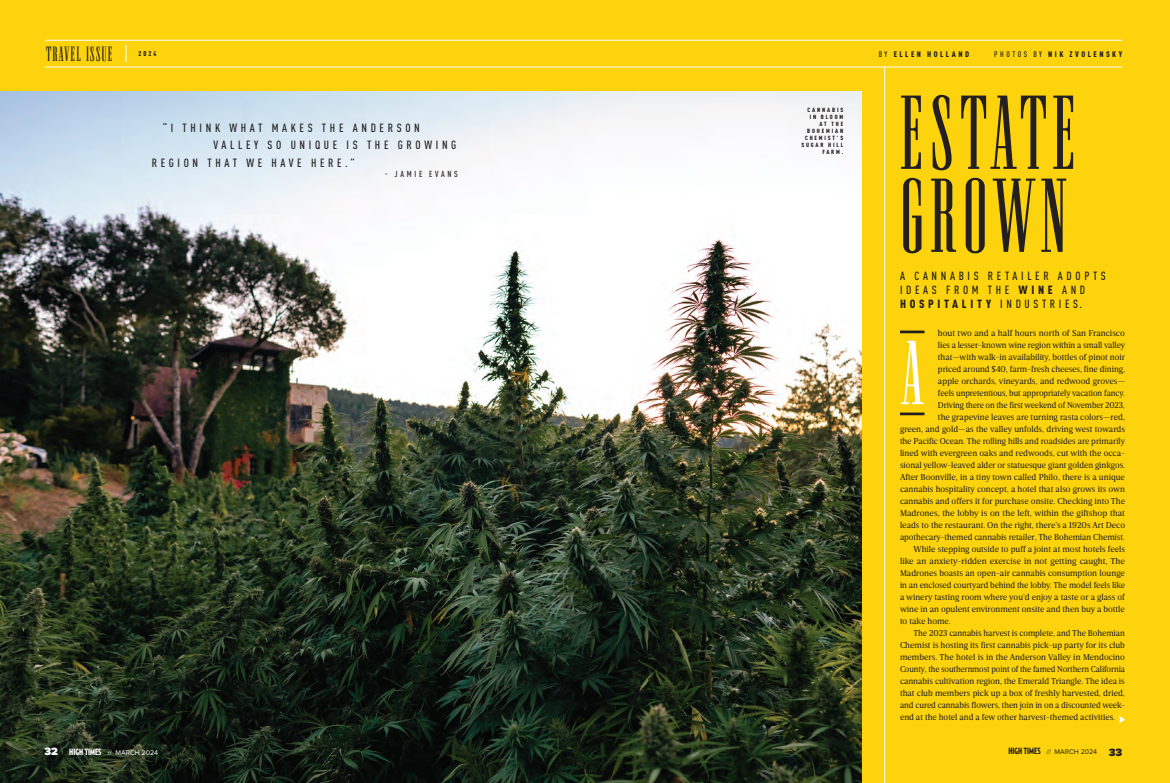
<style>
.page{position:relative;width:1170px;height:783px;background:#fcd30c}
.page>*{position:absolute;margin:0;border:0;box-sizing:border-box;transform-origin:0 0}
.t1{font:107px/83px "Newston Normal";letter-spacing:.05em;color:#231f20}
.t2{font:92.4px "Newston Normal";color:#fff}
.t3{font:21px "Newston Normal";letter-spacing:.04em;color:#231f20}
.t4{font:500 condensed 11.8px "DIN Pro";letter-spacing:.31em;color:#231f20}
.t5{font:500 condensed 11.7px/14.1px "DIN Pro";letter-spacing:.31em;color:#231f20}
.t6{font:8.8px "Breve News";color:#231f20}
.t7{font:8.8px "Breve News";color:#231f20;scale:.96 1}
.t8{font:500 condensed 8.7px "DIN Pro";letter-spacing:.31em;color:#231f20}
.t9{font:900 condensed 8px "DIN Pro";letter-spacing:.31em;color:#231f20}
.t10{font:7px "Proxima Nova";color:#231f20}
.t11{font:7px "Proxima Nova";color:#fff}
.t12{font:900 condensed 7px "DIN Pro";color:#231f20}
.t13{font:900 condensed 6px/7px "DIN Pro";letter-spacing:.31em;color:#231f20;text-align:right}
.s1{font-weight:900;font-size:11px}
.s2{font-family:"Relay Comp";font-weight:900;font-size:9px}
.s3{font-weight:500}
.s4{font-weight:900}
</style>
<div class="page">
<img style="left:0;top:91px;width:861px;height:692px">
<svg style="left:1119px;top:716px;width:6px;height:7px"></svg>
<hr style="left:45px;top:67px;width:1077px;height:1px;background:#fff">
<hr style="left:45px;top:40px;width:1077px;height:1px;background:#fff">
<hr style="left:884px;top:67px;width:1px;height:716px;background:#fff">
<svg style="left:126px;top:45px;width:1px;height:17px"></svg>
<hr style="left:900px;top:413px;width:24px;height:2px;background:#231f20">
<hr style="left:900px;top:331px;width:24px;height:2px;background:#231f20">
<h3 class="t3" style="left:46px;top:43px;width:68px">TRAVEL ISSUE</h3>
<p class="t12" style="left:139px;top:48px;width:19px">2024</p>
<h3 class="t4" style="left:163px;top:119px;width:259px">“I THINK WHAT MAKES THE ANDERSON</h3>
<h3 class="t4" style="left:214px;top:137px;width:244px">VALLEY SO UNIQUE IS THE GROWING</h3>
<h3 class="t4" style="left:152px;top:154px;width:205px">REGION THAT WE HAVE HERE.”</h3>
<p class="t8" style="left:385px;top:168px;width:74px">- JAMIE EVANS</p>
<p class="t11" style="left:44px;top:747px;width:115px"><span class="s1">32</span> <span class="s2">HIGH TIMES</span> // MARCH 2024</p>
<p class="t13" style="left:801px;top:106px;width:43px">CANNABIS<br>IN BLOOM<br>AT THE<br>BOHEMIAN<br>CHEMIST'S<br>SUGAR HILL<br>FARM.</p>
<p class="t9" style="left:879px;top:48px;width:92px"><span class="s3">BY</span> ELLEN HOLLAND</p>
<p class="t9" style="left:994px;top:48px;width:129px"><span class="s3">PHOTOS BY</span> NIK ZVOLENSKY</p>
<h1 class="t1" style="left:900px;top:91px;width:178px">ESTATE<br>GROWN</h1>
<h3 class="t5" style="left:900px;top:268px;width:207px">A CANNABIS RETAILER ADOPTS<br>IDEAS FROM THE <span class="s4">WINE</span> AND<br><span class="s4">HOSPITALITY</span> INDUSTRIES.</h3>
<p class="t6" style="left:938px;top:328px;width:188px">bout two and a half hours north of San Francisco</p>
<p class="t6" style="left:938px;top:340px;width:189px">lies a lesser-known wine region within a small valley</p>
<p class="t6" style="left:938px;top:352px;width:189px">that—with walk-in availability, bottles of pinot noir</p>
<p class="t6" style="left:938px;top:364px;width:189px">priced around $40, farm-fresh cheeses, fine dining,</p>
<p class="t6" style="left:938px;top:376px;width:189px">apple orchards, vineyards, and redwood groves—</p>
<p class="t7" style="left:938px;top:388px;width:196px">feels unpretentious, but appropriately vacation fancy.</p>
<p class="t7" style="left:938px;top:400px;width:196px">Driving there on the first weekend of November 2023,</p>
<p class="t6" style="left:938px;top:412px;width:189px">the grapevine leaves are turning rasta colors—red,</p>
<p class="t6" style="left:900px;top:424px;width:226px">green, and gold—as the valley unfolds, driving west towards</p>
<p class="t6" style="left:900px;top:436px;width:227px">the Pacific Ocean. The rolling hills and roadsides are primarily</p>
<p class="t6" style="left:900px;top:448px;width:226px">lined with evergreen oaks and redwoods, cut with the occa-</p>
<p class="t6" style="left:900px;top:460px;width:227px">sional yellow-leaved alder or statuesque giant golden ginkgos.</p>
<p class="t6" style="left:900px;top:472px;width:227px">After Boonville, in a tiny town called Philo, there is a unique</p>
<p class="t6" style="left:900px;top:484px;width:227px">cannabis hospitality concept, a hotel that also grows its own</p>
<p class="t6" style="left:900px;top:496px;width:227px">cannabis and offers it for purchase onsite. Checking into The</p>
<p class="t6" style="left:900px;top:508px;width:227px">Madrones, the lobby is on the left, within the giftshop that</p>
<p class="t6" style="left:900px;top:520px;width:227px">leads to the restaurant. On the right, there’s a 1920s Art Deco</p>
<p class="t6" style="left:900px;top:532px;width:226px">apothecary-themed cannabis retailer, The Bohemian Chemist.</p>
<p class="t6" style="left:914px;top:544px;width:213px">While stepping outside to puff a joint at most hotels feels</p>
<p class="t6" style="left:900px;top:556px;width:226px">like an anxiety-ridden exercise in not getting caught, The</p>
<p class="t6" style="left:900px;top:568px;width:227px">Madrones boasts an open-air cannabis consumption lounge</p>
<p class="t6" style="left:900px;top:580px;width:227px">in an enclosed courtyard behind the lobby. The model feels like</p>
<p class="t6" style="left:900px;top:592px;width:227px">a winery tasting room where you’d enjoy a taste or a glass of</p>
<p class="t6" style="left:900px;top:604px;width:227px">wine in an opulent environment onsite and then buy a bottle</p>
<p class="t6" style="left:900px;top:616px;width:52px">to take home.</p>
<p class="t6" style="left:914px;top:628px;width:213px">The 2023 cannabis harvest is complete, and The Bohemian</p>
<p class="t6" style="left:900px;top:640px;width:227px">Chemist is hosting its first cannabis pick-up party for its club</p>
<p class="t6" style="left:900px;top:652px;width:227px">members. The hotel is in the Anderson Valley in Mendocino</p>
<p class="t7" style="left:900px;top:664px;width:236px">County, the southernmost point of the famed Northern California</p>
<p class="t6" style="left:900px;top:676px;width:226px">cannabis cultivation region, the Emerald Triangle. The idea is</p>
<p class="t6" style="left:900px;top:688px;width:226px">that club members pick up a box of freshly harvested, dried,</p>
<p class="t6" style="left:900px;top:700px;width:226px">and cured cannabis flowers, then join in on a discounted week-</p>
<p class="t6" style="left:900px;top:712px;width:217px">end at the hotel and a few other harvest-themed activities.</p>
<h2 class="t2" style="left:900px;top:327px;width:26px">A</h2>
<p class="t10" style="left:1008px;top:747px;width:115px"><span class="s2">HIGH TIMES</span> // MARCH 2024 <span class="s1">33</span></p>
</div>
